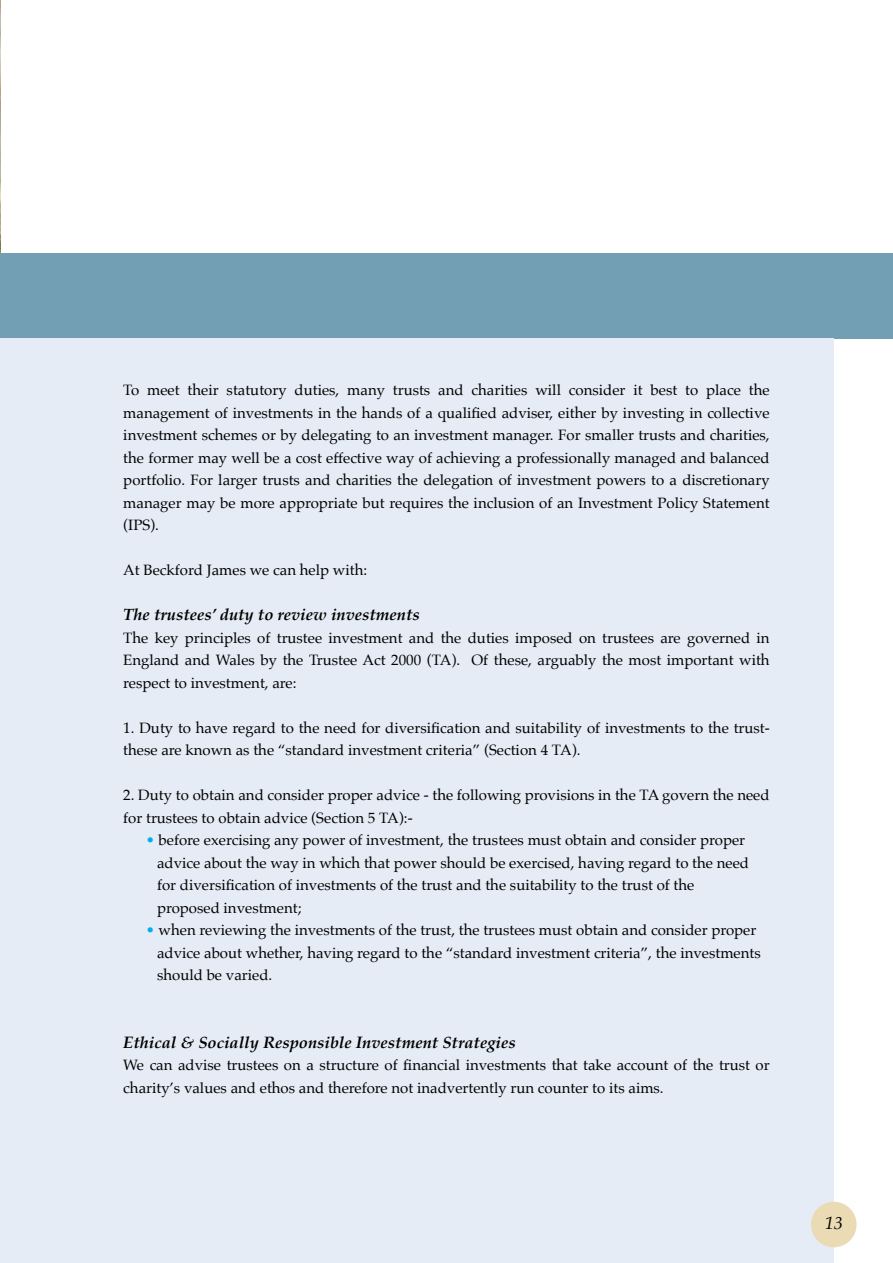
<style>
.page{position:relative;width:893px;height:1263px;background:#fff}
.page>*{position:absolute;margin:0;border:0;box-sizing:border-box;transform-origin:0 0}
.t1{font:italic 18px "Palatino";color:#000}
.t2{font:italic 700 16.5px "Palatino";color:#000}
.t3{font:15px/22.5px "Palatino";color:#000}
.s1{color:#00aeef}
</style>
<div class="page">
<div style="left:0;top:253px;width:893px;height:85px;background:#729fb3"></div>
<div style="left:0;top:338px;width:834px;height:925px;background:#e5ecf5"></div>
<div style="left:811px;top:1202px;width:46px;height:45px;background:#eadbb5;border-radius:50%"></div>
<img style="left:0;top:0;width:1px;height:253px">
<p class="t3" style="left:123px;top:379px;width:648px;text-align:justify">To meet their statutory duties, many trusts and charities will consider it best to place the management of investments in the hands of a qualified adviser, either by investing in collective investment schemes or by delegating to an investment manager. For smaller trusts and charities, the former may well be a cost effective way of achieving a professionally managed and balanced portfolio. For larger trusts and charities the delegation of investment powers to a discretionary manager may be more appropriate but requires the inclusion of an Investment Policy Statement (IPS).</p>
<p class="t3" style="left:123px;top:559px;width:245px">At Beckford James we can help with:</p>
<p class="t2" style="left:123px;top:601px;width:298px">The trustees’ duty to review investments</p>
<p class="t3" style="left:123px;top:626px;width:648px;text-align:justify">The key principles of trustee investment and the duties imposed on trustees are governed in England and Wales by the Trustee Act 2000 (TA). Of these, arguably the most important with respect to investment, are:</p>
<p class="t3" style="left:123px;top:716px;width:648px">1. Duty to have regard to the need for diversification and suitability of investments to the trust&shy;these are known as the “standard investment criteria” (Section 4 TA).</p>
<p class="t3" style="left:123px;top:784px;width:648px">2. Duty to obtain and consider proper advice - the following provisions in the TA govern the need for trustees to obtain advice (Section 5 TA):-</p>
<p class="t3" style="left:157px;top:829px;width:594px;text-indent:-11px"><span class="s1">•</span> before exercising any power of investment, the trustees must obtain and consider proper advice about the way in which that power should be exercised, having regard to the need for diversification of investments of the trust and the suitability to the trust of the proposed investment;</p>
<p class="t3" style="left:157px;top:919px;width:605px;text-indent:-11px"><span class="s1">•</span> when reviewing the investments of the trust, the trustees must obtain and consider proper advice about whether, having regard to the “standard investment criteria”, the investments should be varied.</p>
<p class="t2" style="left:123px;top:1028px;width:394px">Ethical &amp; Socially Responsible Investment Strategies</p>
<p class="t3" style="left:123px;top:1054px;width:648px">We can advise trustees on a structure of financial investments that take account of the trust or charity’s values and ethos and therefore not inadvertently run counter to its aims.</p>
<p class="t1" style="left:825px;top:1208px;width:19px">13</p>
</div>
